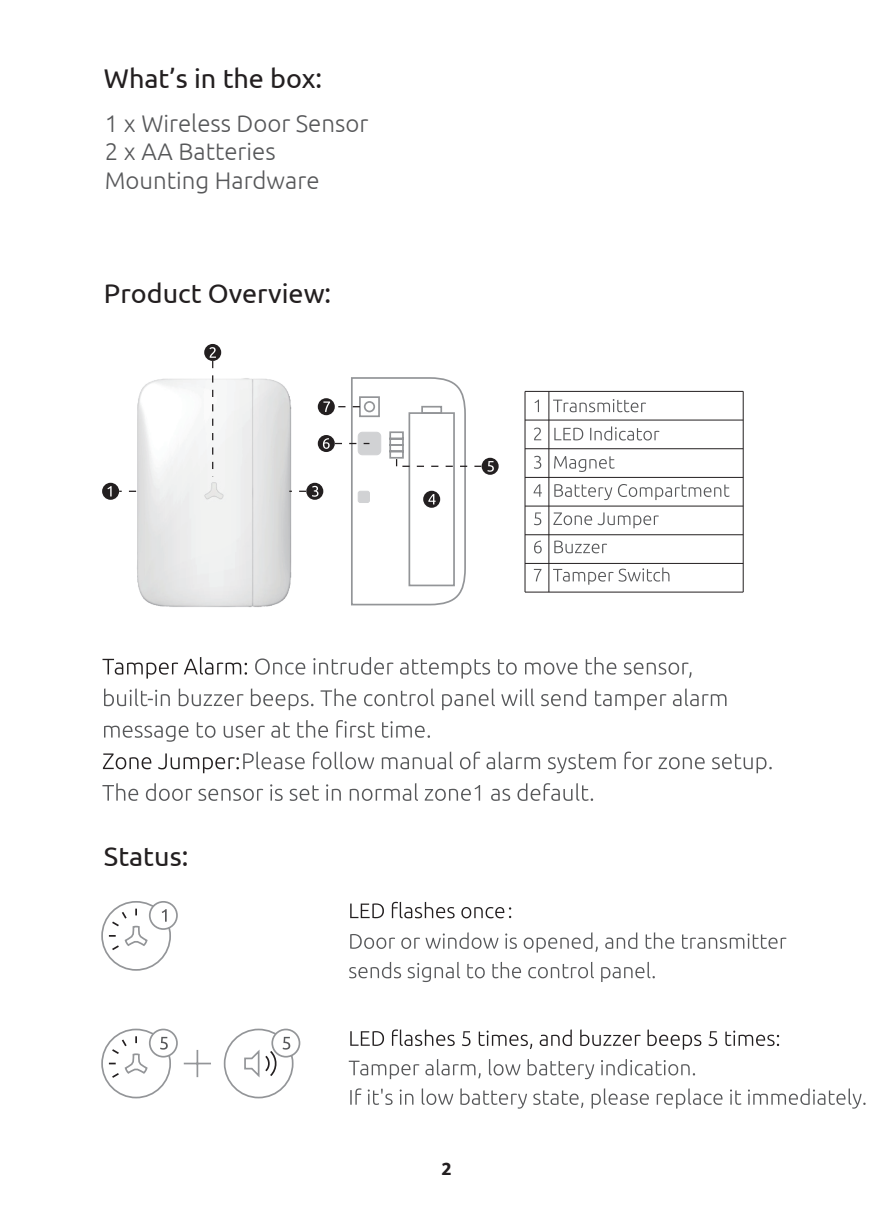
<style>
.page{position:relative;width:893px;height:1208px;background:#fff}
.page>*{position:absolute;margin:0;border:0;box-sizing:border-box;transform-origin:0 0}
.t1{font:27px "Ubuntu";color:#231f20}
.t2{font:300 24px/28.8px "Ubuntu";color:#57585a}
.t3{font:700 17.1px "Banjax";color:#231f20}
</style>
<div class="page">
<img style="left:136px;top:378px;width:156px;height:229px">
<svg style="left:119px;top:490px;width:17px;height:2px"></svg>
<div style="left:102px;top:483px;width:17px;height:17px;background:#231f20;border-radius:50%"></div>
<svg style="left:107px;top:486px;width:5px;height:10px"></svg>
<div style="left:204px;top:344px;width:17px;height:17px;background:#231f20;border-radius:50%"></div>
<svg style="left:209px;top:347px;width:7px;height:129px"></svg>
<svg style="left:289px;top:490px;width:17px;height:2px"></svg>
<div style="left:306px;top:483px;width:17px;height:17px;background:#231f20;border-radius:50%"></div>
<svg style="left:482px;top:458px;width:17px;height:17px"></svg>
<svg style="left:312px;top:377px;width:182px;height:229px"></svg>
<div style="left:358px;top:491px;width:11px;height:11px;background:#d1d2d4;border-radius:2px"></div>
<div style="left:358px;top:491px;width:12px;height:12px;border:1px solid #d1d2d4;border-radius:2px"></div>
<svg style="left:535px;top:399px;width:4px;height:13px"></svg>
<svg style="left:553px;top:399px;width:93px;height:13px"></svg>
<svg style="left:534px;top:427px;width:7px;height:13px"></svg>
<svg style="left:554px;top:426px;width:105px;height:14px"></svg>
<svg style="left:534px;top:456px;width:7px;height:13px"></svg>
<svg style="left:554px;top:456px;width:61px;height:16px"></svg>
<svg style="left:533px;top:484px;width:9px;height:13px"></svg>
<svg style="left:554px;top:484px;width:176px;height:16px"></svg>
<svg style="left:534px;top:512px;width:7px;height:13px"></svg>
<svg style="left:553px;top:512px;width:106px;height:16px"></svg>
<svg style="left:534px;top:540px;width:8px;height:13px"></svg>
<svg style="left:554px;top:540px;width:53px;height:13px"></svg>
<svg style="left:534px;top:569px;width:7px;height:12px"></svg>
<svg style="left:553px;top:567px;width:116px;height:18px"></svg>
<svg style="left:102px;top:657px;width:145px;height:21px"></svg>
<svg style="left:255px;top:657px;width:436px;height:21px"></svg>
<svg style="left:104px;top:688px;width:622px;height:22px"></svg>
<svg style="left:104px;top:720px;width:326px;height:22px"></svg>
<svg style="left:103px;top:751px;width:669px;height:22px"></svg>
<svg style="left:102px;top:783px;width:491px;height:18px"></svg>
<hr style="left:184px;top:1062px;width:27px;height:2px;background:#939598">
<svg style="left:197px;top:1050px;width:1px;height:27px"></svg>
<div style="left:224px;top:1028px;width:70px;height:70px;border:2px solid #939598;border-radius:50%"></div>
<svg style="left:244px;top:1049px;width:33px;height:29px"></svg>
<svg style="left:150px;top:901px;width:27px;height:28px"></svg>
<div style="left:149px;top:901px;width:29px;height:29px;border:2px solid #939598;border-radius:50%"></div>
<svg style="left:101px;top:901px;width:71px;height:70px"></svg>
<svg style="left:350px;top:901px;width:161px;height:17px"></svg>
<svg style="left:350px;top:932px;width:436px;height:20px"></svg>
<svg style="left:349px;top:961px;width:306px;height:21px"></svg>
<svg style="left:350px;top:1029px;width:429px;height:20px"></svg>
<svg style="left:349px;top:1059px;width:346px;height:20px"></svg>
<svg style="left:350px;top:1088px;width:516px;height:20px"></svg>
<div style="left:272px;top:1029px;width:27px;height:27px;background:#fff;border-radius:50%"></div>
<div style="left:271px;top:1028px;width:29px;height:29px;border:2px solid #939598;border-radius:50%"></div>
<svg style="left:283px;top:1036px;width:7px;height:13px"></svg>
<svg style="left:150px;top:1029px;width:27px;height:27px"></svg>
<div style="left:149px;top:1028px;width:29px;height:29px;border:2px solid #939598;border-radius:50%"></div>
<svg style="left:101px;top:1028px;width:71px;height:71px"></svg>
<hr style="left:525px;top:391px;width:218px;height:1px;background:#231f20">
<hr style="left:525px;top:419px;width:218px;height:1px;background:#231f20">
<hr style="left:525px;top:448px;width:218px;height:1px;background:#231f20">
<hr style="left:525px;top:477px;width:218px;height:1px;background:#231f20">
<hr style="left:525px;top:505px;width:218px;height:1px;background:#231f20">
<hr style="left:525px;top:534px;width:218px;height:1px;background:#231f20">
<hr style="left:525px;top:563px;width:218px;height:1px;background:#231f20">
<hr style="left:525px;top:591px;width:218px;height:1px;background:#231f20">
<hr style="left:524px;top:391px;width:1px;height:201px;background:#231f20">
<hr style="left:548px;top:391px;width:1px;height:201px;background:#231f20">
<hr style="left:743px;top:391px;width:1px;height:201px;background:#231f20">
<p class="t1" style="left:104px;top:62px;width:220px">What’s in the box:</p>
<p class="t2" style="left:105px;top:108px;width:265px">1 x Wireless Door Sensor<br>2 x AA Batteries<br>Mounting Hardware</p>
<p class="t1" style="left:104px;top:277px;width:229px">Product Overview:</p>
<p class="t1" style="left:104px;top:839px;width:86px">Status:</p>
<p class="t3" style="left:441px;top:1155px;width:12px">2</p>
</div>
